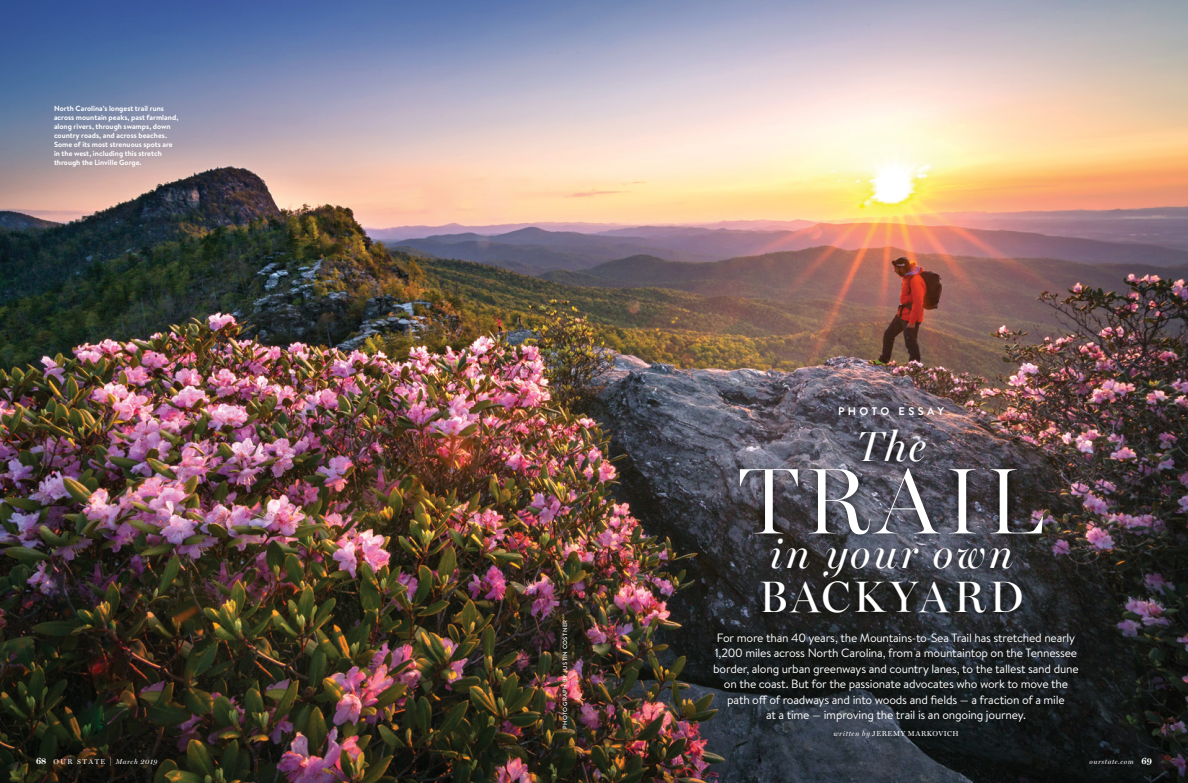
<style>
.page{position:relative;width:1188px;height:783px;background:#fff}
.page>*{position:absolute;margin:0;border:0;box-sizing:border-box;transform-origin:0 0}
.t1{font:300 94px "Miller Banner";letter-spacing:.055em;color:#fff}
.t2{font:44px "Miller Banner";letter-spacing:.065em;color:#fff}
.t3{font:italic 42px "Miller Banner";letter-spacing:.055em;color:#fff}
.t4{font:12px/15.5px "Brandon Text";letter-spacing:-.02em;color:#fff;text-align:center}
.t5{font:700 11px "Brandon Text";letter-spacing:.31em;color:#fff}
.t6{font:700 7.5px/9px "Brandon Text";color:#fff}
.t7{font:7.2px "Miller Display";letter-spacing:.075em;color:#fff}
.t8{font:italic 7px "Miller Display";letter-spacing:.08em;color:#fff}
.t9{font:500 6px "Brandon Text";letter-spacing:.07em;color:#fff}
.s1{font-style:italic}
.s2{font-weight:700;font-style:normal;font-size:9px}
.s3{font-style:normal}
.s4{font-style:normal;font-size:9.1px}
</style>
<div class="page">
<img style="left:0;top:0;width:1188px;height:783px">
<div style="left:704px;top:623px;width:383px;height:124px;background:#000;opacity:.75"></div>
<div style="left:730px;top:420px;width:323px;height:203px;background:#000;opacity:.9"></div>
<div style="left:829px;top:397px;width:124px;height:28px;background:#000;opacity:.8"></div>
<p class="t6" style="left:54px;top:103px;width:126px">North Carolina’s longest trail runs across mountain peaks, past farmland, along rivers, through swamps, down country roads, and across beaches.<br>Some of its most strenuous spots are in the west, including this stretch through the Linville Gorge.</p>
<p class="t9" style="left:561px;top:729px;width:111px;rotate:-90deg">PHOTOGRAPH BY JUSTIN COSTNER</p>
<p class="t5" style="left:838px;top:403px;width:107px">PHOTO ESSAY</p>
<h3 class="t3" style="left:856px;top:429px;width:71px">The</h3>
<h1 class="t1" style="left:739px;top:462px;width:305px">TRAIL</h1>
<h3 class="t3" style="left:769px;top:536px;width:245px">in your own</h3>
<h2 class="t2" style="left:759px;top:579px;width:266px">BACKYARD</h2>
<p class="t4" style="left:713px;top:630px;width:367px">For more than 40 years, the Mountains-to-Sea Trail has stretched nearly 1,200 miles across North Carolina, from a mountaintop on the Tennessee border, along urban greenways and country lanes, to the tallest sand dune on the coast. But for the passionate advocates who work to move the path off of roadways and into woods and fields — a fraction of a mile<br>at a time — improving the trail is an ongoing journey.</p>
<p class="t7" style="left:833px;top:730px;width:127px"><span class="s1">written by</span> JEREMY MARKOVICH</p>
<p class="t8" style="left:36px;top:757px;width:123px"><span class="s2">68</span> <span class="s3">OUR STATE</span> <span class="s4">|</span> March 2019</p>
<p class="t8" style="left:1089px;top:757px;width:64px">ourstate.com <span class="s2">69</span></p>
</div>
